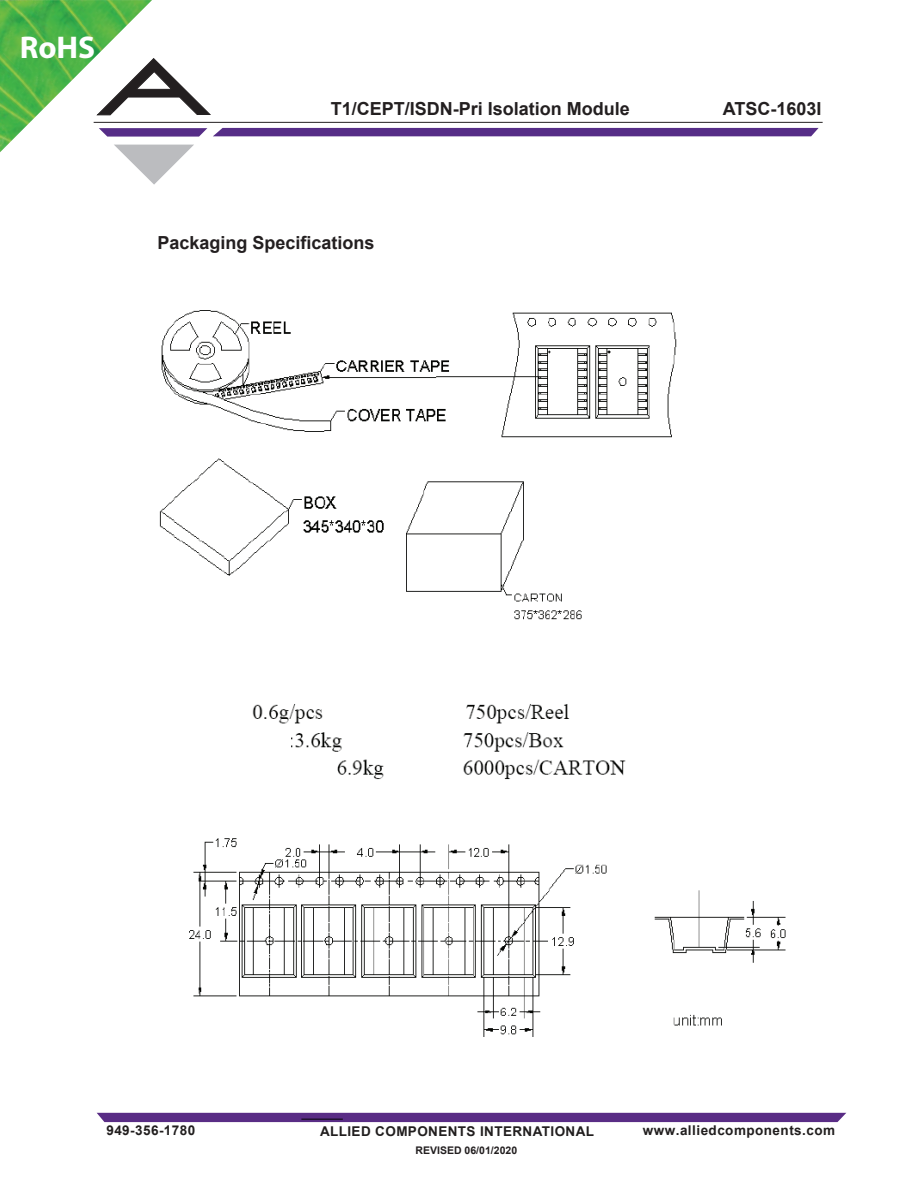
<style>
.page{position:relative;width:918px;height:1188px;background:#fff}
.page>*{position:absolute;margin:0;border:0;box-sizing:border-box;transform-origin:0 0}
.t1{font:700 31.5px "Myriad Pro";color:#fff}
.t2{font:700 18px "Arial";color:#231f20}
.t3{font:700 13.5px "Arial";letter-spacing:.03em;color:#211e1e}
.t4{font:700 10.5px "Arial";color:#231f20}
</style>
<div class="page">
<hr style="left:94px;top:122px;width:729px;height:1px;background:#231f20">
<svg style="left:152px;top:58px;width:59px;height:57px"></svg>
<div style="left:213px;top:128px;width:606px;height:8px;background:#562d87"></div>
<svg style="left:152px;top:128px;width:55px;height:9px"></svg>
<svg style="left:121px;top:145px;width:73px;height:40px"></svg>
<div style="left:97px;top:1113px;width:749px;height:9px;background:#592c85"></div>
<img style="left:0;top:0;width:152px;height:152px">
<hr style="left:301px;top:1119px;width:42px;height:1px;background:#050504">
<img style="left:159px;top:310px;width:627px;height:727px">
<div style="left:204px;top:701px;width:46px;height:21px;background:#fff"></div>
<div style="left:204px;top:726px;width:87px;height:26px;background:#fff"></div>
<div style="left:201px;top:757px;width:135px;height:26px;background:#fff"></div>
<h1 class="t1" style="left:20px;top:27px;width:77px">RoHS</h1>
<h2 class="t2" style="left:331px;top:96px;width:301px">T1/CEPT/ISDN-Pri Isolation Module</h2>
<h2 class="t2" style="left:723px;top:96px;width:100px">ATSC-1603I</h2>
<h2 class="t2" style="left:158px;top:230px;width:219px">Packaging Specifications</h2>
<p class="t3" style="left:106px;top:1121px;width:90px">949-356-1780</p>
<p class="t3" style="left:320px;top:1122px;width:276px">ALLIED COMPONENTS INTERNATIONAL</p>
<p class="t3" style="left:643px;top:1121px;width:194px">www.alliedcomponents.com</p>
<p class="t4" style="left:416px;top:1142px;width:103px">REVISED 06/01/2020</p>
</div>
